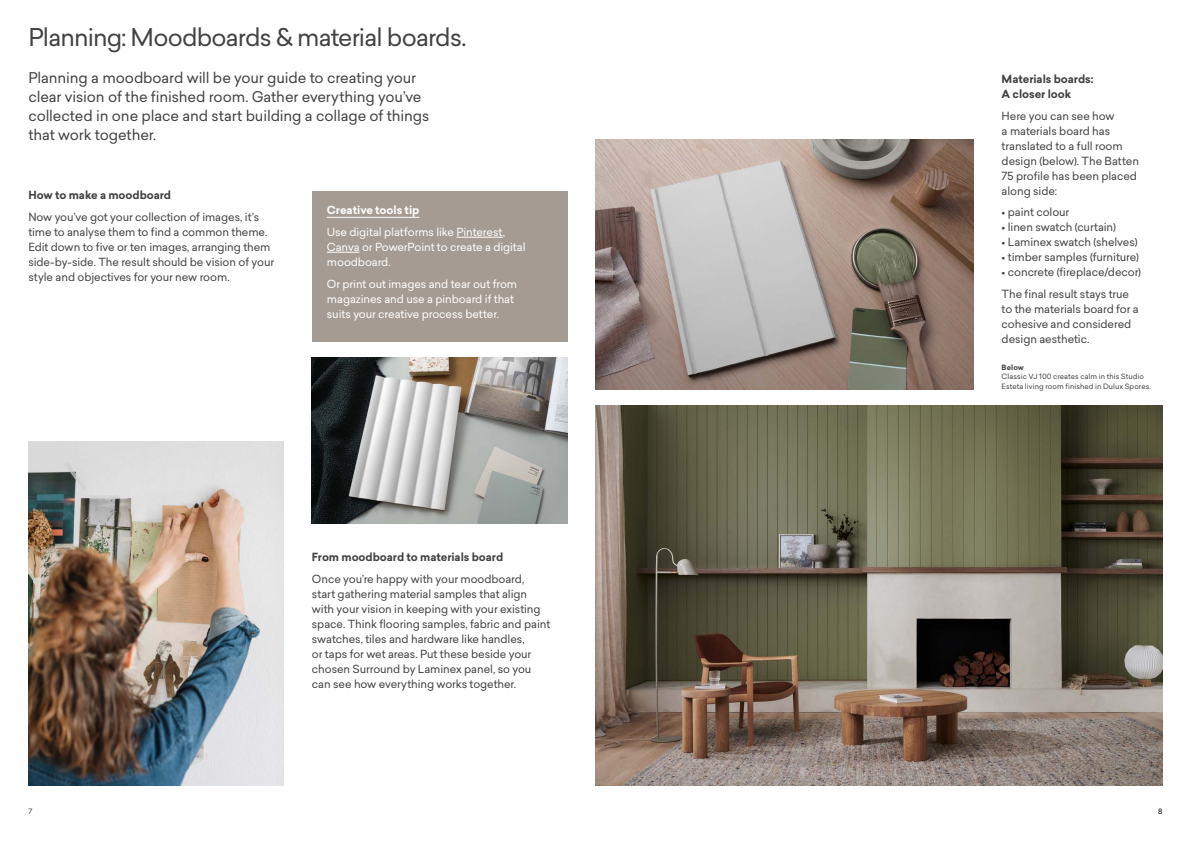
<style>
.page{position:relative;width:1191px;height:842px;background:#fff}
.page>*{position:absolute;margin:0;border:0;box-sizing:border-box;transform-origin:0 0}
.t1{font:24px "Sailec";letter-spacing:-.04em;color:#414042}
.t2{font:14.5px/19px "Sailec";letter-spacing:-.01em;color:#414042}
.t3{font:11px/15px "Sailec";letter-spacing:-.01em;color:#414042}
.t4{font:11px/15px "Sailec";letter-spacing:-.01em;color:#fff}
.t5{font:700 11px/15px "Sailec";letter-spacing:-.005em;color:#414042}
.t6{font:700 11px "Sailec";letter-spacing:-.005em;color:#fff}
.t7{font:7.2px/9.7px "Sailec";letter-spacing:.01em;color:#414042}
.t8{font:700 7.2px "Sailec";letter-spacing:.01em;color:#414042}
.t9{font:7.2px "Sailec";color:#000}
</style>
<div class="page">
<img style="left:595px;top:139px;width:378px;height:250px">
<img style="left:28px;top:442px;width:255px;height:343px">
<img style="left:595px;top:405px;width:567px;height:380px">
<img style="left:312px;top:357px;width:255px;height:167px">
<div style="left:312px;top:191px;width:255px;height:150px;background:#a59b92"></div>
<hr style="left:327px;top:217px;width:92px;height:1px;background:#fff">
<hr style="left:456px;top:237px;width:47px;height:1px;background:#fff">
<hr style="left:327px;top:252px;width:32px;height:1px;background:#fff">
<h1 class="t1" style="left:28px;top:21px;width:439px">Planning: Moodboards &amp; material boards.</h1>
<h2 class="t2" style="left:28px;top:68px;width:402px">Planning a moodboard will be your guide to creating your clear vision of the finished room. Gather everything you’ve collected in one place and start building a collage of things that work together.</h2>
<p class="t5" style="left:28px;top:188px;width:144px">How to make a moodboard</p>
<p class="t3" style="left:28px;top:209px;width:247px">Now you’ve got your collection of images, it’s time to analyse them to find a common theme.<br>Edit down to five or ten images, arranging them side-by-side. The result should be vision of your style and objectives for your new room.</p>
<p class="t6" style="left:327px;top:202px;width:94px">Creative tools tip</p>
<p class="t4" style="left:327px;top:224px;width:200px">Use digital platforms like Pinterest,<br>Canva or PowerPoint to create a digital moodboard.</p>
<p class="t4" style="left:327px;top:276px;width:192px">Or print out images and tear out from magazines and use a pinboard if that suits your creative process better.</p>
<p class="t5" style="left:312px;top:549px;width:193px">From moodboard to materials board</p>
<p class="t3" style="left:312px;top:571px;width:240px">Once you’re happy with your moodboard, start gathering material samples that align with your vision in keeping with your existing space. Think flooring samples, fabric and paint swatches, tiles and hardware like handles,<br>or taps for wet areas. Put these beside your chosen Surround by Laminex panel, so you can see how everything works together.</p>
<p class="t5" style="left:1001px;top:71px;width:93px">Materials boards:<br>A closer look</p>
<p class="t3" style="left:1001px;top:108px;width:139px">Here you can see how<br>a materials board has translated to a full room design (below). The Batten<br>75 profile has been placed along side:</p>
<p class="t3" style="left:1001px;top:205px;width:69px">• paint colour</p>
<p class="t3" style="left:1001px;top:220px;width:116px">• linen swatch (curtain)</p>
<p class="t3" style="left:1001px;top:235px;width:137px">• Laminex swatch (shelves)</p>
<p class="t3" style="left:1001px;top:250px;width:139px">• timber samples (furniture)</p>
<p class="t3" style="left:1001px;top:261px;width:141px;line-height:21.8px">• concrete (fireplace/decor)<br>The final result stays true</p>
<p class="t3" style="left:1001px;top:302px;width:139px">to the materials board for a cohesive and considered design aesthetic.</p>
<p class="t8" style="left:1001px;top:362px;width:24px">Below</p>
<p class="t7" style="left:1001px;top:372px;width:151px">Classic VJ 100 creates calm in this Studio<br>Esteta living room finished in Dulux Spores.</p>
<p class="t7" style="left:28px;top:806px;width:5px">7</p>
<p class="t9" style="left:1158px;top:806px;width:6px">8</p>
</div>
